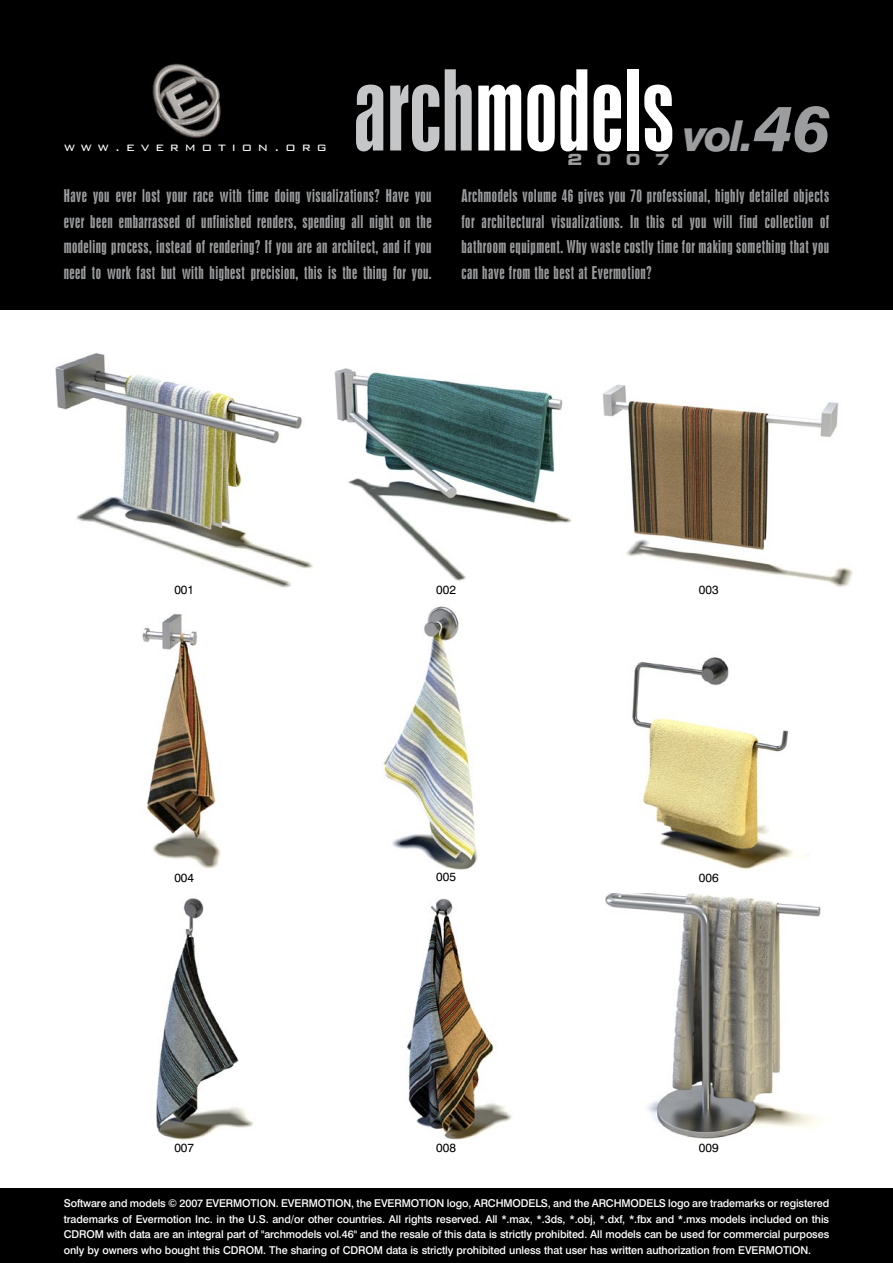
<style>
.page{position:relative;width:893px;height:1263px;background:#fff}
.page>*{position:absolute;margin:0;border:0;box-sizing:border-box;transform-origin:0 0}
.t1{font:103.8px "Swis 924 PL Regular A";color:#fff}
.t2{font:42.6px "Swis 721 Hv PL Italic A";color:#9c9d9f}
.t3{font:16.5px/25.5px "Swis 924 PL Regular A";letter-spacing:.03em;color:#9c9d9f;text-align:justify}
.t4{font:15.15px "Square 721 Ex PL Bold A";color:#9c9d9f}
.t5{font:15px "Bank Gothic Lt PL Light A";letter-spacing:.39em;color:#fff}
.t6{font:12px "Swis 721 PL Roman A";color:#000}
.t7{font:10.8px/15.5px "Swis 721 Md PL Regular A";letter-spacing:-.01em;color:#fff;text-align:justify}
.s1{color:#c5c6c8}
.s2{font-size:63.9px}
</style>
<div class="page">
<div style="left:0;top:1189px;width:893px;height:74px;background:#000"></div>
<div style="left:0;top:0;width:893px;height:309px;background:#000"></div>
<img style="left:152px;top:63px;width:69px;height:75px">
<img style="left:55px;top:352px;width:258px;height:236px">
<img style="left:142px;top:614px;width:79px;height:255px">
<img style="left:602px;top:384px;width:251px;height:203px">
<img style="left:632px;top:657px;width:177px;height:213px">
<img style="left:156px;top:898px;width:98px;height:242px">
<img style="left:605px;top:893px;width:221px;height:246px">
<img style="left:334px;top:368px;width:238px;height:213px">
<img style="left:383px;top:606px;width:95px;height:264px">
<img style="left:407px;top:898px;width:105px;height:242px">
<h3 class="t5" style="left:64px;top:139px;width:264px">www.evermotion.org</h3>
<h1 class="t1" style="left:353px;top:48px;width:323px"><span class="s1">arch</span>models</h1>
<h3 class="t4" style="left:568px;top:151px;width:103px">2007</h3>
<h2 class="t2" style="left:684px;top:110px;width:148px">vol.<span class="s2">46</span></h2>
<p class="t3" style="left:64px;top:183px;width:369px">Have you ever lost your race with time doing visualizations? Have you ever been embarrassed of unfinished renders, spending all night on the modeling process, instead of rendering? If you are an architect, and if you need to work fast but with highest precision, this is the thing for you.</p>
<p class="t3" style="left:461px;top:183px;width:369px">Archmodels volume 46 gives you 70 professional, highly detailed objects for architectural visualizations. In this cd you will find collection of bathroom equipment. Why waste costly time for making something that you can have from the best at Evermotion?</p>
<p class="t6" style="left:174px;top:582px;width:21px">001</p>
<p class="t6" style="left:174px;top:870px;width:21px">004</p>
<p class="t6" style="left:436px;top:582px;width:21px">002</p>
<p class="t6" style="left:436px;top:869px;width:21px">005</p>
<p class="t6" style="left:699px;top:582px;width:21px">003</p>
<p class="t6" style="left:699px;top:870px;width:21px">006</p>
<p class="t6" style="left:174px;top:1140px;width:21px">007</p>
<p class="t6" style="left:699px;top:1140px;width:21px">009</p>
<p class="t6" style="left:436px;top:1140px;width:21px">008</p>
<p class="t7" style="left:64px;top:1196px;width:767px">Software and models © 2007 EVERMOTION. EVERMOTION, the EVERMOTION logo, ARCHMODELS, and the ARCHMODELS logo are trademarks or registered trademarks of Evermotion Inc. in the U.S. and/or other countries. All rights reserved. All *.max, *.3ds, *.obj, *.dxf, *.fbx and *.mxs models included on this CDROM with data are an integral part of "archmodels vol.46" and the resale of this data is strictly prohibited. All models can be used for commercial purposes only by owners who bought this CDROM. The sharing of CDROM data is strictly prohibited unless that user has written authorization from EVERMOTION.</p>
</div>
